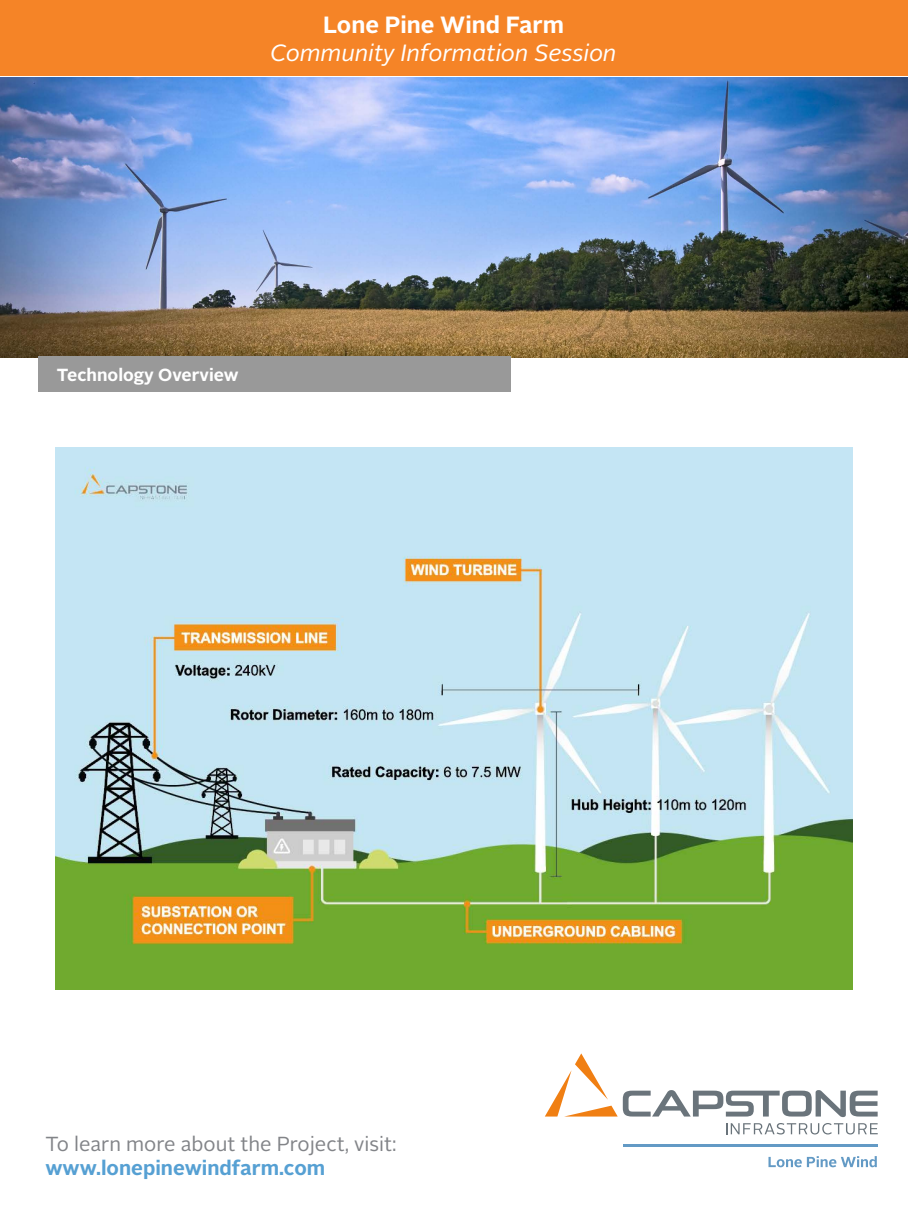
<style>
.page{position:relative;width:908px;height:1210px;background:#fff}
.page>*{position:absolute;margin:0;border:0;box-sizing:border-box;transform-origin:0 0}
.t1{font:italic 23.45px "Alright Sans";color:#fff}
.t2{font:700 23.45px "Alright Sans";color:#fff}
.t3{font:20.3px "Alright Sans";color:#828488}
.t4{font:700 20.3px "Alright Sans";color:#56a0d3}
.t5{font:700 17.5px "Alright Sans";color:#fff}
</style>
<div class="page">
<img style="left:0;top:77px;width:907px;height:281px">
<svg style="left:726px;top:1123px;width:151px;height:11px"></svg>
<svg style="left:545px;top:1053px;width:332px;height:64px"></svg>
<hr style="left:623px;top:1144px;width:254px;height:2px;background:#639ac5">
<svg style="left:768px;top:1156px;width:108px;height:11px"></svg>
<div style="left:38px;top:356px;width:472px;height:35px;background:#999"></div>
<div style="left:0;top:0;width:907px;height:76px;background:#f58427"></div>
<img style="left:55px;top:447px;width:797px;height:543px">
<p class="t2" style="left:323px;top:8px;width:242px">Lone Pine Wind Farm</p>
<p class="t1" style="left:270px;top:37px;width:348px">Community Information Session</p>
<p class="t5" style="left:57px;top:362px;width:183px">Technology Overview</p>
<p class="t3" style="left:45px;top:1130px;width:352px">To learn more about the Project, visit:</p>
<p class="t4" style="left:45px;top:1154px;width:281px">www.lonepinewindfarm.com</p>
</div>
